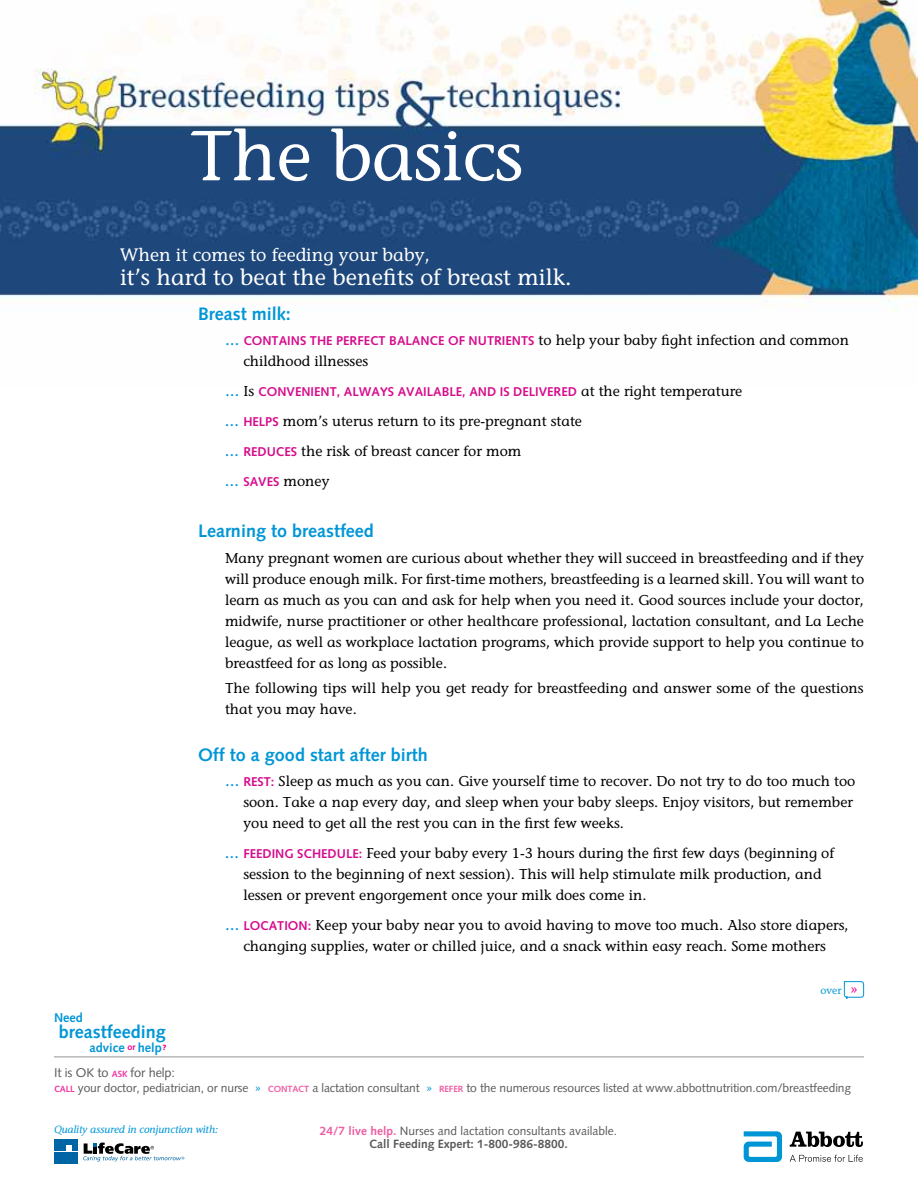
<style>
.page{position:relative;width:918px;height:1188px;background:#fff}
.page>*{position:absolute;margin:0;border:0;box-sizing:border-box;transform-origin:0 0}
.t1{font:70.5px "Stone Informal";letter-spacing:-.01em;color:#fff}
.t2{font:22.5px "Stone Informal";color:#fff}
.t3{font:700 18px "Syntax";color:#0096d6}
.t4{font:18px "Stone Informal";color:#fff}
.t5{font:14.25px/21px "Stone Informal";color:#000}
.t6{font:700 12.75px "Syntax";color:#d60c8c}
.t7{font:12.75px "Syntax";letter-spacing:-.01em;color:#58595b}
.t8{font:700 12.75px "Syntax";color:#0096d6}
.t9{font:12px/13.5px "Syntax";letter-spacing:-.01em;color:#58595b;text-align:center}
.t10{font:italic 10.5px "Stone Informal";color:#0096d6}
.t11{font:10.5px "Stone Informal";color:#0096d6}
.s1{font-weight:600;color:#0096d6}
.s2{font-family:"Syntax";font-weight:700;font-size:12.75px;color:#d60c8c}
.s3{font-family:"Stone Informal";font-weight:600;font-size:14.25px;color:#0096d6}
.s4{font-family:"Stone Informal";font-weight:400;font-size:14.25px;color:#000}
.s5{font-size:9px;color:#ec008c}
.s6{font-weight:900;font-size:7.5px;color:#ec008c}
.s7{font-family:"Syntax";font-size:15px;color:#ec008c}
.s8{font-weight:700;font-size:9px;color:#f033a3}
.s9{color:#0096d6}
.s10{font-weight:700;font-size:9px;color:#ef5ba1}
.s11{font-weight:700;color:#ef5ba1}
.s12{font-weight:700}
</style>
<div class="page">
<hr style="left:54px;top:1057px;width:810px;height:1px;background:#939598">
<svg style="left:54px;top:1140px;width:130px;height:23px"></svg>
<svg style="left:790px;top:1155px;width:73px;height:7px"></svg>
<svg style="left:744px;top:1131px;width:38px;height:31px"></svg>
<svg style="left:790px;top:1132px;width:73px;height:15px"></svg>
<img style="left:0;top:0;width:918px;height:311px">
<svg style="left:844px;top:981px;width:20px;height:18px"></svg>
<h1 class="t1" style="left:190px;top:114px;width:334px">The basics</h1>
<p class="t4" style="left:120px;top:244px;width:311px">When it comes to feeding your baby,</p>
<h2 class="t2" style="left:120px;top:264px;width:453px">it’s hard to beat the benefits of breast milk.</h2>
<p class="t3" style="left:198px;top:303px;width:94px">BREAST MILK:</p>
<p class="t5" style="left:243px;top:330px;width:607px;text-indent:-18px"><span class="s1">…</span> <span class="s2">CONTAINS THE PERFECT BA LANCE OF NUTRIENTS</span> to help your baby fight infection and common childhood illnesses</p>
<p class="t6" style="left:225px;top:384px;width:519px"><span class="s3">…</span> <span class="s4">Is</span> CONVENIENT, ALWAYS AVAILAB LE, AND IS DELIVERED <span class="s4">at the right temperature</span></p>
<p class="t5" style="left:225px;top:406px;width:359px;line-height:30px"><span class="s1">…</span> <span class="s2">HELPS</span> mom’s uterus return to its pre-pregnant state <span class="s1">…</span> <span class="s2">REDUCES</span> the risk of breast cancer for mom</p>
<p class="t6" style="left:225px;top:474px;width:106px"><span class="s3">…</span> SAVES <span class="s4">money</span></p>
<p class="t3" style="left:198px;top:520px;width:178px">LEARNING TO BREASTFEED</p>
<p class="t5" style="left:225px;top:547px;width:641px;text-align:justify">Many pregnant women are curious about whether they will succeed in breastfeeding and if they will produce enough milk. For first-time mothers, breastfeeding is a learned skill. You will want to learn as much as you can and ask for help when you need it. Good sources include your doctor, midwife, nurse practitioner or other healthcare professional, lactation consultant, and La Leche league, as well as workplace lactation programs, which provide support to help you continue to breastfeed for as long as possible.</p>
<p class="t5" style="left:225px;top:678px;width:640px">The following tips will help you get ready for breastfeeding and answer some of the questions that you may have.</p>
<p class="t3" style="left:198px;top:744px;width:231px">OFF TO A GOOD START AFTER BIRTH</p>
<p class="t5" style="left:243px;top:771px;width:614px;text-indent:-18px"><span class="s1">…</span> <span class="s2">REST:</span> Sleep as much as you can. Give yourself time to recover. Do not try to do too much too soon. Take a nap every day, and sleep when your baby sleeps. Enjoy visitors, but remember you need to get all the rest you can in the first few weeks.</p>
<p class="t5" style="left:243px;top:843px;width:592px;text-indent:-18px"><span class="s1">…</span> <span class="s2">FEEDING SCHEDULE:</span> Feed your baby every 1-3 hours during the first few days (beginning of session to the beginning of next session). This will help stimulate milk production, and lessen or prevent engorgement once your milk does come in.</p>
<p class="t5" style="left:225px;top:915px;width:625px;text-align:center"><span class="s1">…</span> <span class="s2">LOCATION:</span> Keep your baby near you to avoid having to move too much. Also store diapers, changing supplies, water or chilled juice, and a snack within easy reach. Some mothers</p>
<p class="t8" style="left:54px;top:1011px;width:31px">NEED</p>
<p class="t3" style="left:59px;top:1021px;width:108px">BREASTFEEDING</p>
<p class="t8" style="left:89px;top:1040px;width:78px">ADVICE <span class="s5">OR</span> HELP<span class="s6">?</span></p>
<p class="t11" style="left:820px;top:984px;width:40px">over <span class="s7">»</span></p>
<p class="t7" style="left:54px;top:1065px;width:123px">It is OK to <span class="s8">ASK</span> for help:</p>
<p class="t9" style="left:54px;top:1081px;width:799px"><span class="s8">CALL</span> your doctor, pediatrician, or nurse <span class="s9">»</span> <span class="s10">CONTACT</span> a lactation consultant <span class="s9">»</span> <span class="s10">REFER</span> to the numerous resources listed at www.abbottnutrition.com/breastfeeding</p>
<p class="t10" style="left:54px;top:1123px;width:166px">Quality assured in conjunction with:</p>
<p class="t9" style="left:320px;top:1124px;width:299px"><span class="s11">24/7 LIVE HELP.</span> Nurses and lactation consultants available.<br><span class="s12">CALL FEEDING EXPERT: 1-800-986-8800.</span></p>
</div>
